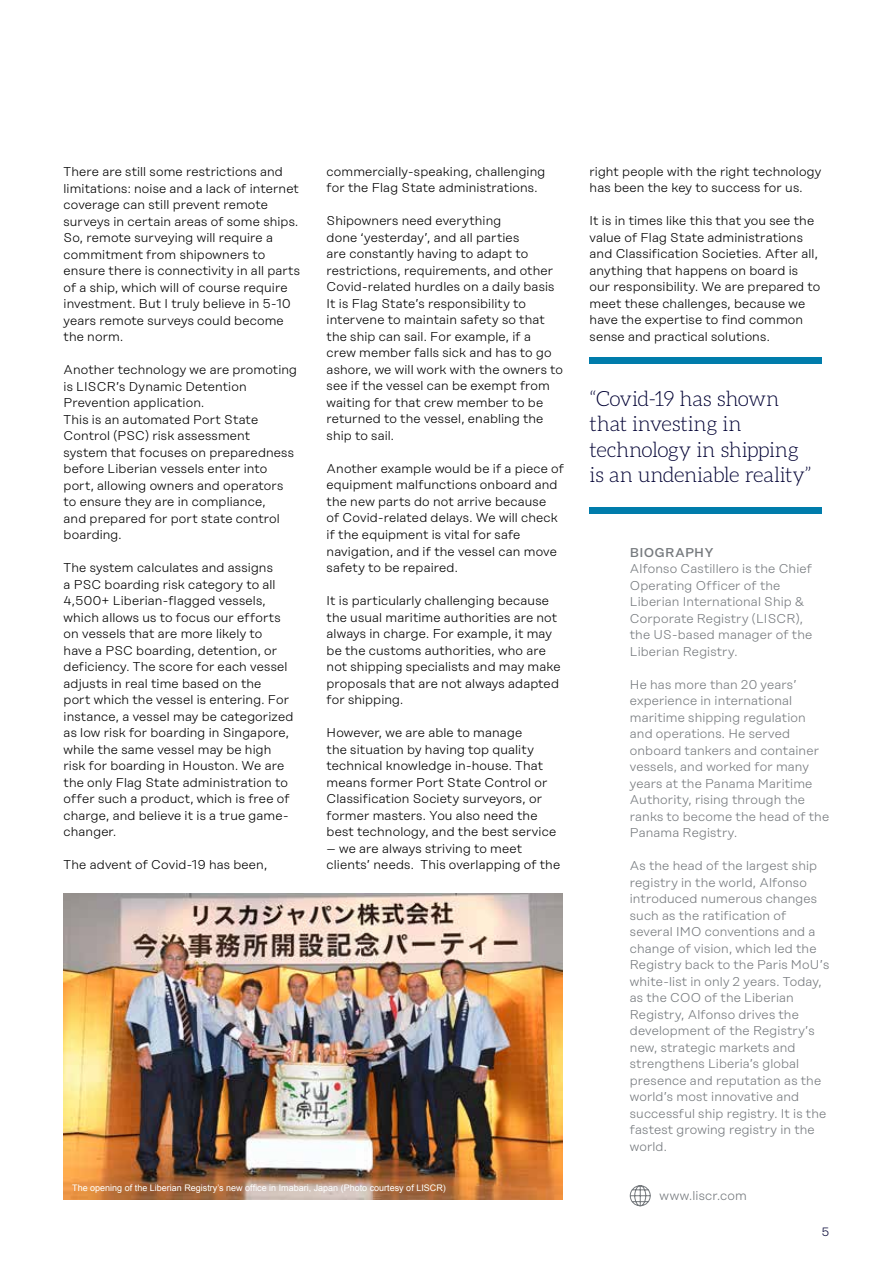
<style>
.page{position:relative;width:893px;height:1263px;background:#fff}
.page>*{position:absolute;margin:0;border:0;box-sizing:border-box;transform-origin:0 0}
.t1{font:300 21px/25.2px "Aleo";letter-spacing:-.015em;color:#003}
.t2{font:300 12.75px/16.5px "Rational Display";letter-spacing:.01em;color:#000}
.t3{font:300 12.75px/16.5px "Rational Display";letter-spacing:.01em;color:#767a7e}
.t4{font:500 12.75px "Rational Display";letter-spacing:.015em;color:#767a7e}
.t5{font:300 12px "Rational Display";color:#003}
.t6{font:9px "Arial";color:#fff}
</style>
<div class="page">
<div style="left:590px;top:507px;width:232px;height:7px;background:#007cab"></div>
<div style="left:590px;top:357px;width:232px;height:7px;background:#007cab"></div>
<svg style="left:629px;top:1185px;width:22px;height:21px"></svg>
<img style="left:64px;top:894px;width:498px;height:305px">
<p class="t2" style="left:64px;top:163px;width:238px">There are still some restrictions and limitations: noise and a lack of internet coverage can still prevent remote surveys in certain areas of some ships.<br>So, remote surveying will require a commitment from shipowners to ensure there is connectivity in all parts of a ship, which will of course require investment. But I truly believe in 5-10 years remote surveys could become the norm.</p>
<p class="t2" style="left:64px;top:361px;width:235px">Another technology we are promoting is LISCR’s Dynamic Detention<br>Prevention application.<br>This is an automated Port State<br>Control (PSC) risk assessment system that focuses on preparedness before Liberian vessels enter into port, allowing owners and operators to ensure they are in compliance,<br>and prepared for port state control boarding.</p>
<p class="t2" style="left:64px;top:559px;width:231px">The system calculates and assigns<br>a PSC boarding risk category to all 4,500+ Liberian-flagged vessels, which allows us to focus our efforts on vessels that are more likely to have a PSC boarding, detention, or deficiency. The score for each vessel adjusts in real time based on the<br>port which the vessel is entering. For instance, a vessel may be categorized as low risk for boarding in Singapore, while the same vessel may be high risk for boarding in Houston. We are the only Flag State administration to offer such a product, which is free of charge, and believe it is a true game&shy;changer.</p>
<p class="t2" style="left:64px;top:856px;width:205px">The advent of Covid-19 has been,</p>
<p class="t2" style="left:327px;top:163px;width:220px">commercially-speaking, challenging for the Flag State administrations.</p>
<p class="t2" style="left:327px;top:213px;width:238px">Shipowners need everything<br>done ‘yesterday’, and all parties<br>are constantly having to adapt to restrictions, requirements, and other Covid-related hurdles on a daily basis It is Flag State’s responsibility to intervene to maintain safety so that the ship can sail. For example, if a crew member falls sick and has to go ashore, we will work with the owners to see if the vessel can be exempt from waiting for that crew member to be returned to the vessel, enabling the ship to sail.</p>
<p class="t2" style="left:327px;top:460px;width:239px">Another example would be if a piece of equipment malfunctions onboard and the new parts do not arrive because<br>of Covid-related delays. We will check if the equipment is vital for safe navigation, and if the vessel can move safety to be repaired.</p>
<p class="t2" style="left:327px;top:592px;width:235px">It is particularly challenging because the usual maritime authorities are not always in charge. For example, it may be the customs authorities, who are not shipping specialists and may make proposals that are not always adapted for shipping.</p>
<p class="t2" style="left:327px;top:724px;width:231px">However, we are able to manage<br>the situation by having top quality technical knowledge in-house. That means former Port State Control or Classification Society surveyors, or former masters. You also need the best technology, and the best service</p>
<p class="t2" style="left:327px;top:840px;width:235px">– we are always striving to meet clients’ needs. This overlapping of the</p>
<p class="t6" style="left:72px;top:1181px;width:375px">The opening of the Liberian Registry’s new office in Imabari, Japan (Photo courtesy of LISCR)</p>
<p class="t2" style="left:590px;top:163px;width:233px">right people with the right technology has been the key to success for us.</p>
<p class="t2" style="left:590px;top:213px;width:232px">It is in times like this that you see the value of Flag State administrations and Classification Societies. After all, anything that happens on board is our responsibility. We are prepared to meet these challenges, because we have the expertise to find common sense and practical solutions.</p>
<h1 class="t1" style="left:590px;top:386px;width:224px">“Covid-19 has shown that investing in technology in shipping is an undeniable reality”</h1>
<p class="t4" style="left:630px;top:545px;width:85px">BIOGRAPHY</p>
<p class="t3" style="left:630px;top:561px;width:184px">Alfonso Castillero is the Chief<br>Operating Officer of the<br>Liberian International Ship &amp;<br>Corporate Registry (LISCR), the US-based manager of the<br>Liberian Registry.</p>
<p class="t3" style="left:630px;top:676px;width:201px">He has more than 20 years’ experience in international maritime shipping regulation and operations. He served onboard tankers and container vessels, and worked for many years at the Panama Maritime<br>Authority, rising through the ranks to become the head of the<br>Panama Registry.</p>
<p class="t3" style="left:630px;top:858px;width:201px">As the head of the largest ship registry in the world, Alfonso introduced numerous changes such as the ratification of several IMO conventions and a change of vision, which led the<br>Registry back to the Paris MoU’s white-list in only 2 years. Today, as the COO of the Liberian<br>Registry, Alfonso drives the development of the Registry’s new, strategic markets and strengthens Liberia’s global presence and reputation as the world’s most innovative and successful ship registry. It is the fastest growing registry in the world.</p>
<p class="t3" style="left:660px;top:1188px;width:89px">www.liscr.com</p>
<p class="t5" style="left:822px;top:1225px;width:9px">5</p>
</div>
